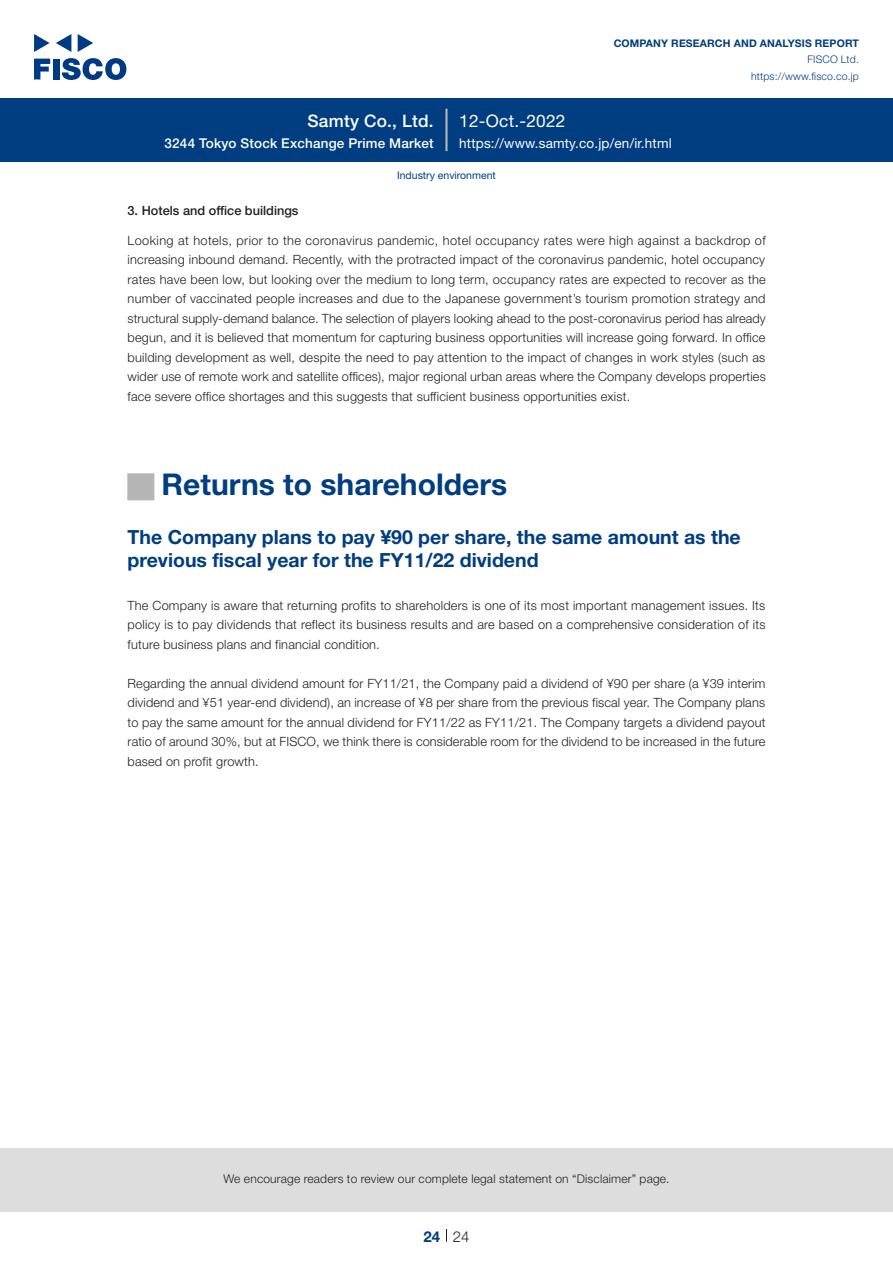
<style>
.page{position:relative;width:893px;height:1263px;background:#fff}
.page>*{position:absolute;margin:0;border:0;box-sizing:border-box;transform-origin:0 0}
.t1{font:700 30px "Helvetica Neue LT Std";color:#003d81}
.t2{font:27px "European Pi Std 1";color:#b5b5b6}
.t3{font:700 19.5px/22.5px "Helvetica Neue LT Std";color:#003d81}
.t4{font:500 17.25px "Helvetica Neue LT Std";letter-spacing:.015em;color:#fff}
.t5{font:17.25px "Helvetica Neue LT Std";letter-spacing:.015em;color:#fff}
.t6{font:300 15px "Helvetica Neue LT Std";color:#231f20}
.t7{font:700 15px "Helvetica Neue LT Std";color:#003d81}
.t8{font:13.5px "Helvetica Neue LT Std";letter-spacing:.015em;color:#fff}
.t9{font:500 13.5px "Helvetica Neue LT Std";letter-spacing:.015em;color:#fff}
.t10{font:300 12.75px/19.5px "Helvetica Neue LT Std";letter-spacing:.015em;color:#231f20;text-align:justify}
.t11{font:500 12.75px "Helvetica Neue LT Std";color:#231f20}
.t12{font:300 12px "Helvetica Neue LT Std";letter-spacing:.015em;color:#231f20}
.t13{font:700 10.5px "Helvetica Neue LT Std";letter-spacing:.015em;color:#003d81}
.t14{font:300 10.5px/16.5px "Helvetica Neue LT Std";letter-spacing:.015em;color:#003d81;text-align:right}
.t15{font:10.5px "Helvetica Neue LT Std";color:#003d81}
</style>
<div class="page">
<div style="left:0;top:1148px;width:893px;height:64px;background:#ddd"></div>
<svg style="left:34px;top:59px;width:16px;height:20px"></svg>
<div style="left:53px;top:59px;width:6px;height:20px;background:#003a83"></div>
<svg style="left:62px;top:58px;width:64px;height:22px"></svg>
<svg style="left:34px;top:34px;width:16px;height:18px"></svg>
<svg style="left:78px;top:34px;width:15px;height:18px"></svg>
<svg style="left:56px;top:34px;width:15px;height:18px"></svg>
<div style="left:0;top:98px;width:893px;height:64px;background:#003d81"></div>
<hr style="left:445px;top:109px;width:3px;height:42px;background:#b5b5b6">
<svg style="left:446px;top:1229px;width:1px;height:13px"></svg>
<h3 class="t4" style="left:308px;top:110px;width:128px">Samty Co., Ltd.</h3>
<p class="t9" style="left:165px;top:135px;width:271px">3244 Tokyo Stock Exchange Prime Market</p>
<h3 class="t5" style="left:459px;top:110px;width:108px">12-Oct.-2022</h3>
<p class="t13" style="left:614px;top:37px;width:247px">COMPANY RESEARCH AND ANALYSIS REPORT</p>
<p class="t14" style="left:751px;top:51px;width:109px">FISCO Ltd. https://www.fisco.co j p.</p>
<p class="t8" style="left:459px;top:135px;width:214px">https://www.samty.co j p. /en .i r/ html</p>
<p class="t15" style="left:397px;top:169px;width:100px">Industry environment</p>
<p class="t11" style="left:128px;top:203px;width:173px">3. Hotels and office buildings</p>
<p class="t10" style="left:128px;top:230px;width:640px">Looking at hotels, prior to the coronavirus pandemic, hotel occupancy rates were high against a backdrop of increasing inbound demand. Recently, with the protracted impact of the coronavirus pandemic, hotel occupancy rates have been low, but looking over the medium to long term, occupancy rates are expected to recover as the number of vaccinated people increases and due to the Japanese government s’ tourism promotion strategy and structural supply-demand balance. The selection of players looking ahead to the post-coronavirus period has already begun, and isit believed that momentum for capturing business opportunities will increase going forward In. office building development as well, despite the need to pay attention to the impact of changes in work styles (such as wider use of remote work and satellite offices ,) major regional urban areas where the Company develops properties face severe office shortages and this suggests that sufficient business opportunities exist.</p>
<h2 class="t2" style="left:128px;top:472px;width:28px">■</h2>
<h3 class="t3" style="left:128px;top:526px;width:615px">The Company plans to pay ¥90 per share, the same amount as the previous fiscal year for the FY11/22 dividend</h3>
<p class="t10" style="left:128px;top:595px;width:640px">The Company is aware that returning profits to shareholders is one of its most important management issues. Its policy is to pay dividends that reflect its business results and are based on a comprehensive consideration of its future business plans and financial condition.</p>
<p class="t10" style="left:128px;top:673px;width:639px">Regarding the annual dividend amount for FY11/21, the Company paid a dividend of ¥90 per share a( ¥39 interim dividend and ¥51 year-end dividend ,) an increase of ¥8 per share from the previous fiscal year. The Company plans to pay the same amount for the annual dividend for FY11/22 as FY11/21. The Company targets a dividend payout ratio of around 30%, but at FISCO, we think there is considerable room for the dividend to be increased in the future based on profit growth.</p>
<h1 class="t1" style="left:162px;top:466px;width:347px">Returns to shareholders</h1>
<p class="t12" style="left:223px;top:1171px;width:448px">We encourage readers to review our complete legal statement on “Disclaimer” page.</p>
<p class="t7" style="left:423px;top:1227px;width:18px">24</p>
<p class="t6" style="left:453px;top:1227px;width:18px">24</p>
</div>
